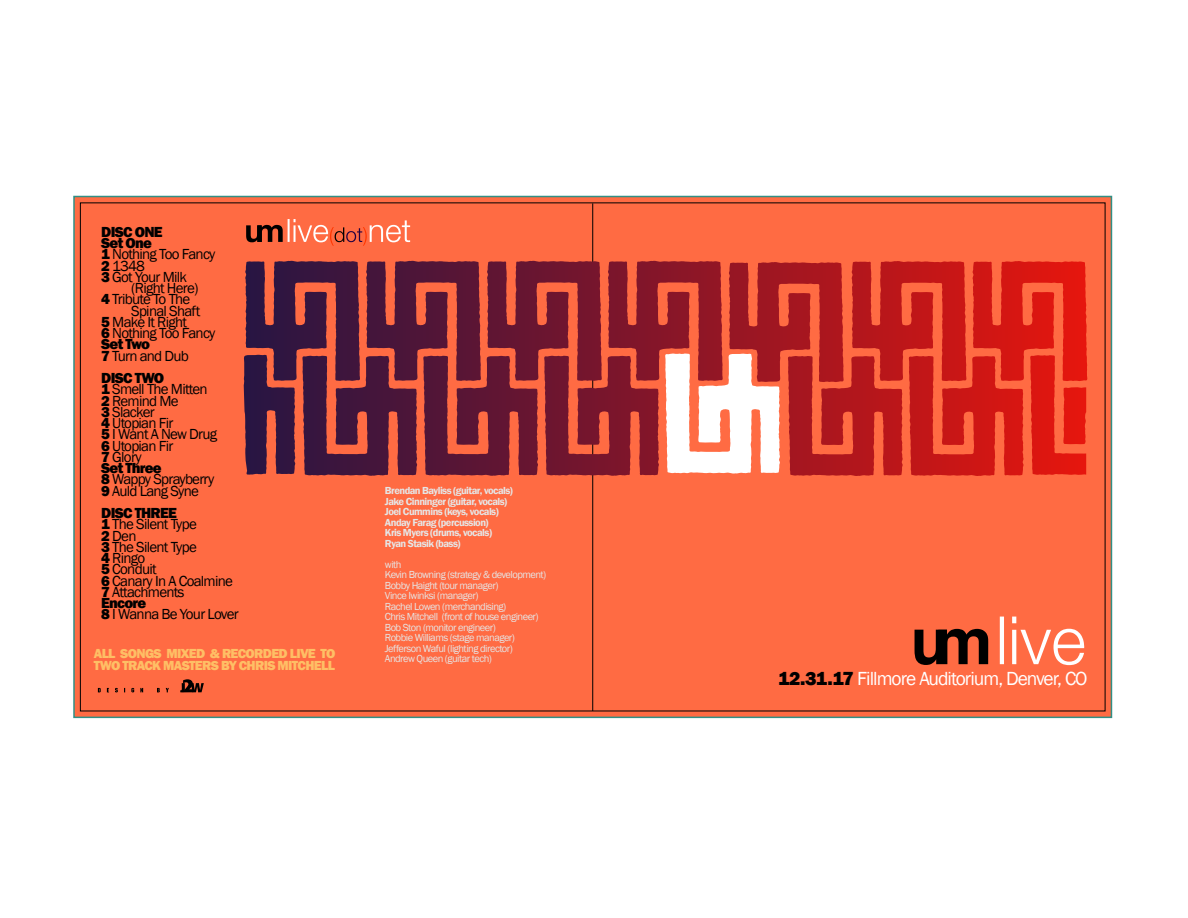
<style>
.page{position:relative;width:1188px;height:918px;background:#fff}
.page>*{position:absolute;margin:0;border:0;box-sizing:border-box;transform-origin:0 0}
.t1{font:19.5px "Franklin Gothic";letter-spacing:-.05em;color:#fff}
.t2{font:15px/11.2px "Franklin Gothic";letter-spacing:-.05em;color:#000}
.t3{font:800 15px "Franklin Gothic";letter-spacing:-.06em;color:#000}
.t4{font:800 13.5px "Franklin Gothic";letter-spacing:-.05em;color:#febf65}
.t5{font:10.5px/10.5px "Franklin Gothic";letter-spacing:-.05em;color:#e6e6e6}
.t6{font:600 10.5px/10.5px "Franklin Gothic";letter-spacing:-.05em;color:#e6e6e6}
.s1{font-weight:800}
.s2{font-weight:800;color:#000}
</style>
<div class="page">
<svg style="left:73px;top:195px;width:1040px;height:524px;background:#cc7f62"></svg>
<svg style="left:80px;top:202px;width:1025px;height:509px;background:#ec5e3e"></svg>
<svg style="left:592px;top:203px;width:1px;height:508px"></svg>
<svg style="left:246px;top:225px;width:37px;height:17px"></svg>
<hr style="left:288px;top:219px;width:2px;height:23px;background:#fff">
<svg style="left:294px;top:219px;width:116px;height:27px;background:#f67b5a"></svg>
<svg style="left:915px;top:629px;width:73px;height:36px;background:#692c1b"></svg>
<hr style="left:1000px;top:617px;width:4px;height:47px;background:#fff">
<svg style="left:1012px;top:630px;width:4px;height:34px"></svg>
<svg style="left:1012px;top:617px;width:4px;height:6px"></svg>
<svg style="left:1021px;top:629px;width:63px;height:36px"></svg>
<svg style="left:98px;top:688px;width:3px;height:4px"></svg>
<svg style="left:115px;top:688px;width:3px;height:4px"></svg>
<svg style="left:131px;top:688px;width:3px;height:4px"></svg>
<svg style="left:140px;top:688px;width:3px;height:4px"></svg>
<svg style="left:157px;top:688px;width:3px;height:4px"></svg>
<svg style="left:166px;top:688px;width:3px;height:4px"></svg>
<svg style="left:180px;top:679px;width:24px;height:13px"></svg>
<svg style="left:244px;top:354px;width:842px;height:121px;background:#b04243"></svg>
<p class="t2" style="left:101px;top:227px;width:116px"><span class="s1">DISC ONE<br>Set One<br>1</span> Nothing Too Fancy<br><span class="s1">2</span> 1348<br><span class="s1">3</span> Got Your Milk</p>
<p class="t2" style="left:131px;top:283px;width:69px">(Right Here)</p>
<p class="t2" style="left:101px;top:294px;width:91px"><span class="s1">4</span> Tribute To The</p>
<p class="t2" style="left:131px;top:305px;width:71px">Spinal Shaft</p>
<p class="t2" style="left:101px;top:317px;width:87px"><span class="s1">5</span> Make It Right</p>
<p class="t2" style="left:101px;top:328px;width:116px"><span class="s1">6</span> Nothing Too Fancy</p>
<p class="t3" style="left:101px;top:335px;width:50px">Set Two</p>
<p class="t2" style="left:101px;top:350px;width:89px"><span class="s1">7</span> Turn and Dub</p>
<p class="t2" style="left:101px;top:373px;width:117px"><span class="s1">DISC TWO<br>1</span> Smell The Mitten<br><span class="s1">2</span> Remind Me<br><span class="s1">3</span> Slacker<br><span class="s1">4</span> Utopian Fir<br><span class="s1">5</span> I Want A New Drug<br><span class="s1">6</span> Utopian Fir<br><span class="s1">7</span> Glory<br><span class="s1">Set Three<br>8</span> Wappy Sprayberry<br><span class="s1">9</span> Auld Lang Syne</p>
<p class="t2" style="left:101px;top:508px;width:139px"><span class="s1">DISC THREE<br>1</span> The Silent Type<br><span class="s1">2</span> Den<br><span class="s1">3</span> The Silent Type<br><span class="s1">4</span> Ringo<br><span class="s1">5</span> Conduit<br><span class="s1">6</span> Canary In A Coalmine<br><span class="s1">7</span> Attachments<br><span class="s1">Encore<br>8</span> I Wanna Be Your Lover</p>
<p class="t4" style="left:94px;top:645px;width:243px">ALL SONGS MIXED &amp; RECORDED LIVE TO</p>
<p class="t4" style="left:94px;top:657px;width:243px">TWO TRACK MASTERS BY CHRIS MITCHELL</p>
<p class="t6" style="left:385px;top:486px;width:130px">Brendan Bayliss (guitar, vocals)<br>Jake Cinninger (guitar, vocals)<br>Joel Cummins (keys, vocals)<br>Anday Farag (percussion)<br>Kris Myers (drums, vocals)<br>Ryan Stasik (bass)</p>
<p class="t5" style="left:385px;top:559px;width:163px">with<br>Kevin Browning (strategy &amp; development)<br>Bobby Haight (tour manager)<br>Vince Iwinksi (manager)<br>Rachel Lowen (merchandising)<br>Chris Mitchell (front of house engineer)<br>Bob Ston (monitor engineer)<br>Robbie Williams (stage manager)<br>Jefferson Waful (lighting director)</p>
<p class="t5" style="left:385px;top:654px;width:109px">Andrew Queen (guitar tech)</p>
<h1 class="t1" style="left:778px;top:667px;width:311px"><span class="s2">12.31.17</span> Fillmore Auditorium, Denver, CO</h1>
</div>
